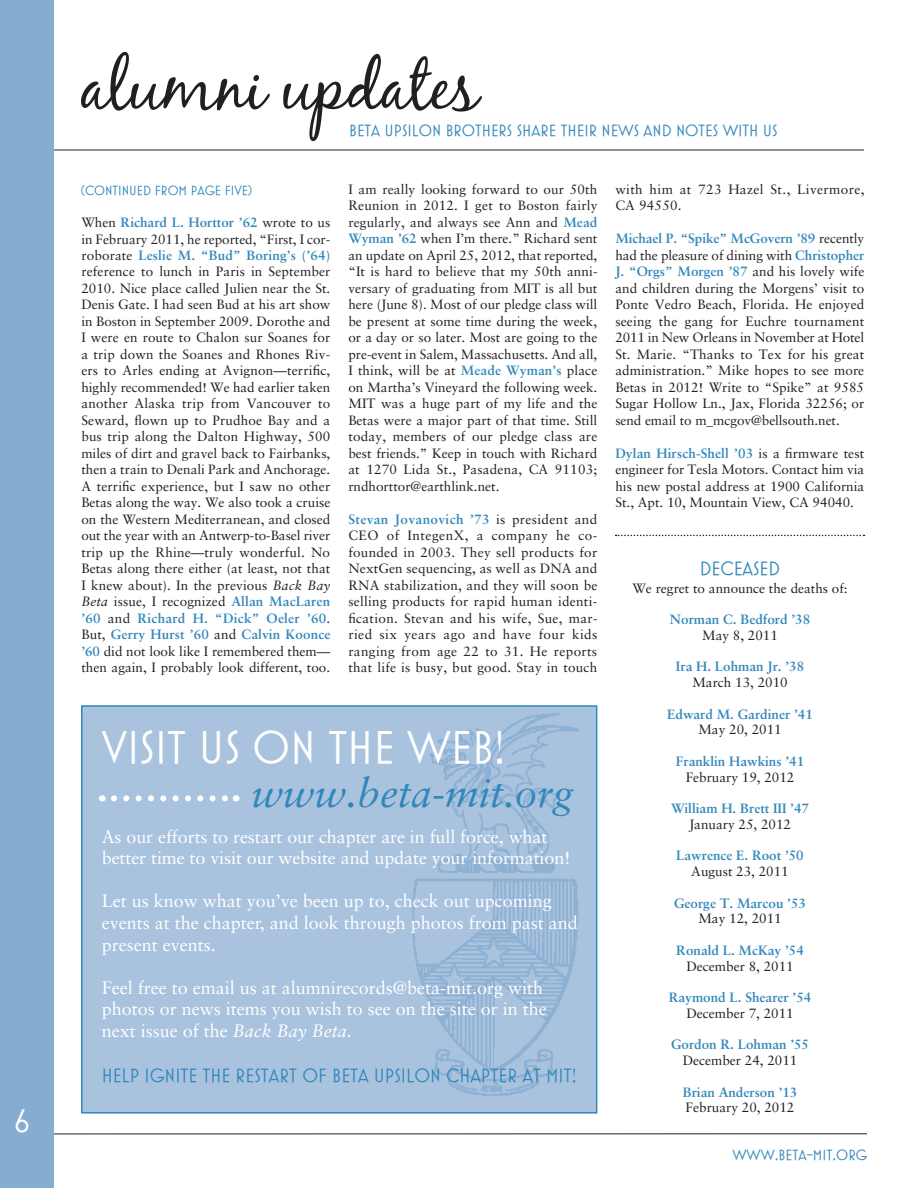
<style>
.page{position:relative;width:918px;height:1188px;background:#fff}
.page>*{position:absolute;margin:0;border:0;box-sizing:border-box;transform-origin:0 0}
.t1{font:67.5px "Black Jack";color:#231f20}
.t2{font:46.5px "Mostra One";color:#fff}
.t3{font:italic 40.5px "Sabon";color:#3287ba}
.t4{font:33px "Mostra One";color:#fff}
.t5{font:19.5px "Mostra One";color:#3287ba}
.t6{font:18px/21.6px "Sabon";color:#fff}
.t7{font:16.5px "Mostra One";color:#3287ba}
.t8{font:15px "Mostra One";color:#3287ba}
.t9{font:13.5px/16.5px "Sabon";color:#231f20;text-align:justify}
.t10{font:700 13.5px "Sabon";color:#3287ba}
.t11{font:13.5px/16.5px "Sabon";letter-spacing:.03em;color:#231f20}
.t12{font:13.5px "Mostra One";color:#3287ba}
.s1{font-weight:700;color:#3287ba}
.s2{font-style:italic}
</style>
<div class="page">
<hr style="left:45px;top:1133px;width:822px;height:1px;background:#231f20">
<hr style="left:53px;top:150px;width:811px;height:1px;background:#231f20">
<div style="left:0;top:0;width:54px;height:1188px;background:#85add1"></div>
<svg style="left:616px;top:535px;width:249px;height:1px"></svg>
<div style="left:81px;top:705px;width:516px;height:409px;background:#a9c3df;border:2px solid #3287ba"></div>
<img style="left:412px;top:710px;width:185px;height:399px">
<svg style="left:114px;top:795px;width:114px;height:6px"></svg>
<h3 class="t4" style="left:14px;top:1103px;width:18px">6</h3>
<h1 class="t1" style="left:81px;top:45px;width:399px">alumni updates</h1>
<p class="t7" style="left:349px;top:121px;width:337px">BETA UPSILON BROTHERS SHARE THEIR NEWS AND NOTE</p>
<p class="t7" style="left:713px;top:121px;width:66px">S WITH US</p>
<p class="t12" style="left:81px;top:183px;width:173px">(CONTINUED FROM PAGE FIVE)</p>
<p class="t9" style="left:81px;top:214px;width:251px">When <span class="s1">Richard L. Horttor ’62</span> wrote to us in February 2011, he reported, “First, I cor&shy;roborate <span class="s1">Leslie M. “Bud” Boring’s (’64) </span>reference to lunch in Paris in September 2010. Nice place called Julien near the St.<br>Denis Gate. I had seen Bud at his art show in Boston in September 2009. Dorothe and I were en route to Chalon sur Soanes for a trip down the Soanes and Rhones Riv&shy;ers to Arles ending at Avignon—terrific, highly recommended! We had earlier taken another Alaska trip from Vancouver to Seward, flown up to Prudhoe Bay and a bus trip along the Dalton Highway, 500 miles of dirt and gravel back to Fairbanks, then a train to Denali Park and Anchorage.<br>A terrific experience, but I saw no other Betas along the way. We also took a cruise on the Western Mediterranean, and closed out the year with an Antwerp-to-Basel river trip up the Rhine—truly wonderful. No Betas along there either (at least, not that I knew about). In the previous <span class="s2">Back Bay Beta</span> issue, I recognized <span class="s1">Allan MacLaren ’60</span> and <span class="s1">Richard H. “Dick” Oeler ’60</span>.<br>But, <span class="s1">Gerry Hurst ’60</span> and <span class="s1">Calvin Koonce ’60</span> did not look like I remembered them— then again, I probably look different, too.</p>
<p class="t9" style="left:348px;top:181px;width:251px">I am really looking forward to our 50th Reunion in 2012. I get to Boston fairly regularly, and always see Ann and <span class="s1">Mead Wyman ’62</span> when I’m there.” Richard sent an update on April 25, 2012, that reported, “It is hard to believe that my 50th anni&shy;versary of graduating from MIT is all but here (June 8). Most of our pledge class will be present at some time during the week, or a day or so later. Most are going to the pre-event in Salem, Massachusetts. And all, I think, will be at <span class="s1">Meade Wyman’s</span> place on Martha’s Vineyard the following week.<br>MIT was a huge part of my life and the Betas were a major part of that time. Still today, members of our pledge class are best friends.” Keep in touch with Richard at 1270 Lida St., Pasadena, CA 91103; rndhorttor@earthlink.net.</p>
<p class="t9" style="left:348px;top:511px;width:251px"><span class="s1">Stevan Jovanovich ’73</span> is president and CEO of IntegenX, a company he co&shy;founded in 2003. They sell products for NextGen sequencing, as well as DNA and RNA stabilization, and they will soon be selling products for rapid human identi&shy;fication. Stevan and his wife, Sue, mar&shy;ried six years ago and have four kids ranging from age 22 to 31. He reports that life is busy, but good. Stay in touch</p>
<h2 class="t2" style="left:102px;top:722px;width:405px">VISIT US ON THE WEB!</h2>
<h3 class="t3" style="left:252px;top:769px;width:323px">www.beta-mit.org</h3>
<h3 class="t6" style="left:102px;top:825px;width:470px">As our efforts to restart our chapter are in full force, what better time to visit our website and update your information!</h3>
<h3 class="t6" style="left:102px;top:890px;width:478px">Let us know what you’ve been up to, check out upcoming events at the chapter, and look through photos from past and present events.</h3>
<h3 class="t6" style="left:102px;top:977px;width:447px">Feel free to email us at alumnirecords@beta-mit.org with photos or news items you wish to see on the site or in the next issue of the <span class="s2">Back Bay Beta</span>.</h3>
<h3 class="t5" style="left:102px;top:1065px;width:476px">H ELP IGNITE THE RESTART OF BETA UPSILON CHAPTER AT MIT!</h3>
<p class="t11" style="left:615px;top:181px;width:251px">with him at 723 Hazel St., Livermore,<br>CA 94550.</p>
<p class="t9" style="left:615px;top:230px;width:251px"><span class="s1">Michael P. “Spike” McGovern ’89</span> recently had the pleasure of dining with <span class="s1">Christopher J. “Orgs” Morgen ’87</span> and his lovely wife and children during the Morgens’ visit to Ponte Vedro Beach, Florida. He enjoyed seeing the gang for Euchre tournament 2011 in New Orleans in November at Hotel St. Marie. “Thanks to Tex for his great administration.” Mike hopes to see more Betas in 2012! Write to “Spike” at 9585<br>Sugar Hollow Ln., Jax, Florida 32256; or send email to m_mcgov@bellsouth.net.</p>
<p class="t9" style="left:615px;top:445px;width:251px"><span class="s1">Dylan Hirsch-Shell ’03</span> is a firmware test engineer for Tesla Motors. Contact him via his new postal address at 1900 California St., Apt. 10, Mountain View, CA 94040.</p>
<h3 class="t5" style="left:700px;top:557px;width:82px">DECEASED</h3>
<p class="t9" style="left:632px;top:579px;width:217px">We regret to announce the deaths of:</p>
<p class="t10" style="left:670px;top:611px;width:142px">Norman C. Bedford ’38</p>
<p class="t9" style="left:702px;top:627px;width:77px">May 8, 2011</p>
<p class="t10" style="left:676px;top:658px;width:130px">Ira H. Lohman Jr. ’38</p>
<p class="t9" style="left:692px;top:674px;width:97px">March 13, 2010</p>
<p class="t10" style="left:667px;top:706px;width:147px">Edward M. Gardiner ’41</p>
<p class="t9" style="left:698px;top:721px;width:85px">May 20, 2011</p>
<p class="t10" style="left:676px;top:753px;width:130px">Franklin Hawkins ’41</p>
<p class="t9" style="left:686px;top:768px;width:110px">February 19, 2012</p>
<p class="t10" style="left:671px;top:800px;width:140px">William H. Brett III ’47</p>
<p class="t9" style="left:689px;top:816px;width:104px">January 25, 2012</p>
<p class="t10" style="left:676px;top:847px;width:129px">Lawrence E. Root ’50</p>
<p class="t9" style="left:691px;top:863px;width:99px">August 23, 2011</p>
<p class="t10" style="left:674px;top:895px;width:134px">George T. Marcou ’53</p>
<p class="t9" style="left:698px;top:910px;width:85px">May 12, 2011</p>
<p class="t10" style="left:676px;top:942px;width:129px">Ronald L. McKay ’54</p>
<p class="t9" style="left:686px;top:957px;width:109px">December 8, 2011</p>
<p class="t10" style="left:669px;top:989px;width:144px">Raymond L. Shearer ’54</p>
<p class="t9" style="left:686px;top:1005px;width:109px">December 7, 2011</p>
<p class="t10" style="left:671px;top:1036px;width:140px">Gordon R. Lohman ’55</p>
<p class="t9" style="left:683px;top:1052px;width:116px">December 24, 2011</p>
<p class="t10" style="left:683px;top:1084px;width:116px">Brian Anderson ’13</p>
<p class="t9" style="left:686px;top:1099px;width:110px">February 20, 2012</p>
<p class="t8" style="left:733px;top:1146px;width:136px">WWW.BETA-MIT.ORG</p>
</div>
